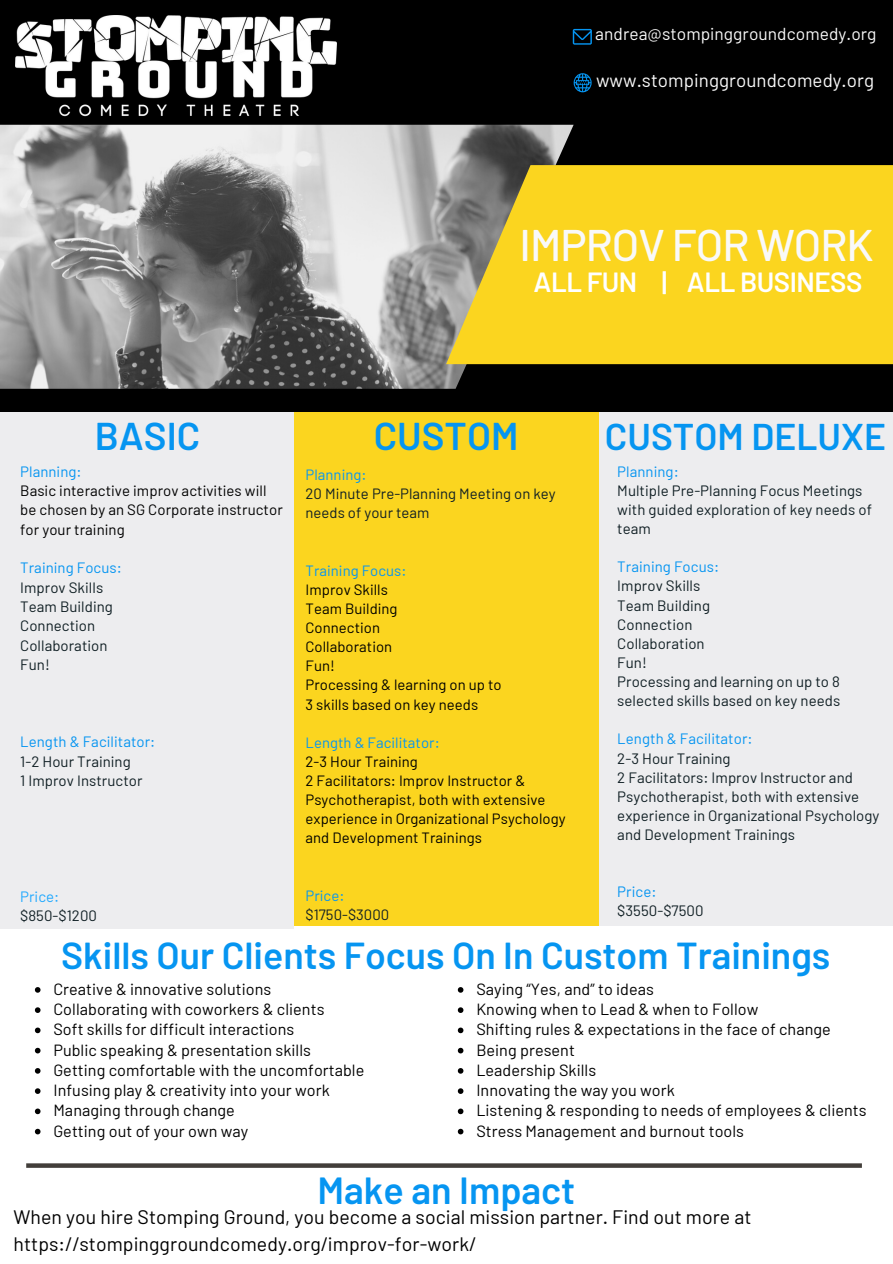
<style>
.page{position:relative;width:893px;height:1264px;background:#fff}
.page>*{position:absolute;margin:0;border:0;box-sizing:border-box;transform-origin:0 0}
.t1{font:500 44.25px "Barlow";letter-spacing:-.02em;color:#f9f9f9}
.t2{font:600 38.7px "Barlow";color:#0695f1}
.t3{font:600 37.65px "Barlow";color:#0695f1}
.t4{font:600 37.5px "Barlow";color:#0695f1}
.t5{font:600 37.2px "Barlow";color:#0695f1}
.t6{font:600 27.75px "Barlow";letter-spacing:-.02em;color:#fff}
.t7{font:19.5px/27px "Barlow";letter-spacing:.005em;color:#000}
.t8{font:18.75px "Barlow";letter-spacing:.005em;color:#f9f9f9}
.t9{font:17.25px "Barlow";letter-spacing:.005em;color:#f9f9f9}
.t10{font:16.2px/20.2px "Barlow";letter-spacing:.005em;color:#000}
.t11{font:15px/19px "Barlow";letter-spacing:.005em;color:#101f24}
.t12{font:15px "Barlow";letter-spacing:.005em;color:#0695f1}
.t13{font:15px/19.4px "Barlow";letter-spacing:.005em;color:#000}
.t14{font:15px "Barlow";letter-spacing:.005em;color:#21a9ff}
.t15{font:14.85px/19px "Barlow";letter-spacing:.005em;color:#000}
.t16{font:14.85px/19px "Barlow";letter-spacing:.005em;color:#101f24}
.t17{font:14.85px "Barlow";letter-spacing:.005em;color:#0695f1}
</style>
<div class="page">
<div style="left:0;top:0;width:892px;height:539px;background:#000"></div>
<img style="left:0;top:125px;width:573px;height:264px">
<svg style="left:446px;top:165px;width:446px;height:199px;background:#efcc28"></svg>
<div style="left:285px;top:412px;width:324px;height:514px;background:#fbd51f"></div>
<div style="left:0;top:412px;width:294px;height:516px;background:#ededef"></div>
<svg style="left:26px;top:1163px;width:835px;height:4px;background:#524e4a"></svg>
<svg style="left:572px;top:29px;width:20px;height:16px"></svg>
<img style="left:16px;top:15px;width:320px;height:102px">
<svg style="left:573px;top:73px;width:18px;height:19px"></svg>
<div style="left:599px;top:412px;width:293px;height:514px;background:#ededef"></div>
<svg style="left:35px;top:987px;width:6px;height:5px"></svg>
<svg style="left:35px;top:1007px;width:6px;height:5px"></svg>
<svg style="left:35px;top:1027px;width:6px;height:6px"></svg>
<svg style="left:35px;top:1047px;width:6px;height:6px"></svg>
<svg style="left:35px;top:1068px;width:6px;height:5px"></svg>
<svg style="left:35px;top:1088px;width:6px;height:5px"></svg>
<svg style="left:35px;top:1108px;width:6px;height:6px"></svg>
<svg style="left:35px;top:1128px;width:6px;height:6px"></svg>
<svg style="left:458px;top:987px;width:5px;height:5px"></svg>
<svg style="left:458px;top:1007px;width:5px;height:5px"></svg>
<svg style="left:458px;top:1027px;width:5px;height:6px"></svg>
<svg style="left:458px;top:1047px;width:5px;height:6px"></svg>
<svg style="left:458px;top:1068px;width:5px;height:5px"></svg>
<svg style="left:458px;top:1088px;width:5px;height:5px"></svg>
<svg style="left:458px;top:1108px;width:5px;height:6px"></svg>
<svg style="left:458px;top:1128px;width:5px;height:6px"></svg>
<p class="t9" style="left:595px;top:23px;width:283px">andrea@stompinggroundcomedy.org</p>
<p class="t8" style="left:596px;top:68px;width:279px">www.stompinggroundcomedy.org</p>
<h1 class="t1" style="left:519px;top:216px;width:356px">IMPROV FOR WORK</h1>
<h3 class="t6" style="left:533px;top:264px;width:330px">ALL FUN | ALL BUSINESS</h3>
<h2 class="t2" style="left:95px;top:411px;width:107px">BASIC</h2>
<p class="t12" style="left:20px;top:461px;width:63px">Planning:</p>
<p class="t13" style="left:20px;top:480px;width:264px">Basic interactive improv activities will be chosen by an SG Corporate instructor for your training</p>
<p class="t12" style="left:20px;top:558px;width:103px">Training Focus:</p>
<p class="t11" style="left:20px;top:577px;width:94px">Improv Skills<br>Team Building<br>Connection<br>Collaboration<br>Fun!</p>
<p class="t12" style="left:20px;top:732px;width:137px">Length &amp; Facilitator:</p>
<p class="t11" style="left:20px;top:750px;width:124px">1-2 Hour Training<br>1 Improv Instructor</p>
<p class="t14" style="left:20px;top:886px;width:41px">Price:</p>
<p class="t11" style="left:20px;top:905px;width:78px">$850-$1200</p>
<h2 class="t2" style="left:373px;top:411px;width:146px">CUSTOM</h2>
<h3 class="t5" style="left:604px;top:413px;width:283px">CUSTOM DELUXE</h3>
<p class="t17" style="left:305px;top:465px;width:62px">Planning:</p>
<p class="t16" style="left:305px;top:484px;width:252px">20 Minute Pre-Planning Meeting on key needs of your team</p>
<p class="t17" style="left:305px;top:561px;width:102px">Training Focus:</p>
<p class="t15" style="left:305px;top:579px;width:198px">Improv Skills<br>Team Building<br>Connection<br>Collaboration<br>Fun!<br>Processing &amp; learning on up to<br>3 skills based on key needs</p>
<p class="t17" style="left:305px;top:733px;width:136px">Length &amp; Facilitator:</p>
<p class="t15" style="left:305px;top:751px;width:261px">2-3 Hour Training<br>2 Facilitators: Improv Instructor &amp;<br>Psychotherapist, both with extensive experience in Organizational Psychology and Development Trainings</p>
<p class="t17" style="left:305px;top:885px;width:40px">Price:</p>
<p class="t16" style="left:305px;top:904px;width:85px">$1750-$3000</p>
<p class="t12" style="left:617px;top:462px;width:63px">Planning:</p>
<p class="t11" style="left:617px;top:480px;width:256px">Multiple Pre-Planning Focus Meetings with guided exploration of key needs of team</p>
<p class="t12" style="left:617px;top:557px;width:103px">Training Focus:</p>
<p class="t11" style="left:617px;top:576px;width:224px">Improv Skills<br>Team Building<br>Connection<br>Collaboration<br>Fun!<br>Processing and learning on up to 8 selected skills based on key needs</p>
<p class="t12" style="left:617px;top:729px;width:137px">Length &amp; Facilitator:</p>
<p class="t11" style="left:617px;top:748px;width:263px">2-3 Hour Training<br>2 Facilitators: Improv Instructor and Psychotherapist, both with extensive experience in Organizational Psychology and Development Trainings</p>
<p class="t12" style="left:617px;top:882px;width:41px">Price:</p>
<p class="t11" style="left:617px;top:900px;width:88px">$3550-$7500</p>
<h3 class="t4" style="left:61px;top:931px;width:770px">Skills Our Clients Focus On In Custom Trainings</h3>
<p class="t10" style="left:53px;top:978px;width:312px">Creative &amp; innovative solutions Collaborating with coworkers &amp; clients<br>Soft skills for difficult interactions<br>Public speaking &amp; presentation skills Getting comfortable with the uncomfortable Infusing play &amp; creativity into your work Managing through change<br>Getting out of your own way</p>
<p class="t10" style="left:476px;top:978px;width:392px">Saying “Yes, and” to ideas<br>Knowing when to Lead &amp; when to Follow<br>Shifting rules &amp; expectations in the face of change<br>Being present<br>Leadership Skills<br>Innovating the way you work<br>Listening &amp; responding to needs of employees &amp; clients<br>Stress Management and burnout tools</p>
<h3 class="t3" style="left:317px;top:1166px;width:259px">Make an Impact</h3>
<p class="t7" style="left:13px;top:1202px;width:739px">When you hire Stomping Ground, you become a social mission partner. Find out more at https://stompinggroundcomedy.org/improv-for-work/</p>
</div>
